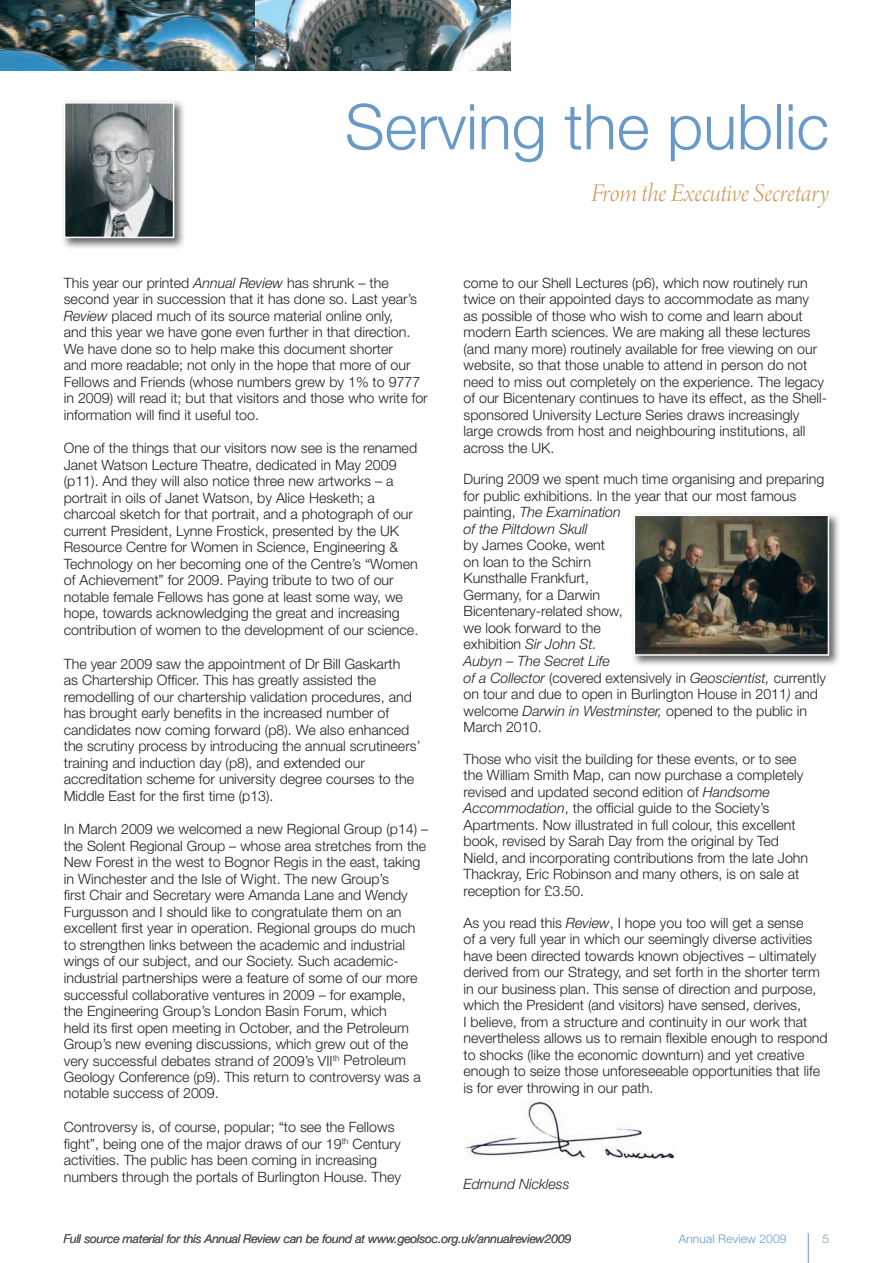
<style>
.page{position:relative;width:893px;height:1263px;background:#fff}
.page>*{position:absolute;margin:0;border:0;box-sizing:border-box;transform-origin:0 0}
.t1{font:300 63px "Helvetica Neue";color:#679ac8}
.t2{font:27px "Arno Pro Light Italic Display";letter-spacing:-.005em;color:#d39c61}
.t3{font:300 14.25px/16.5px "Helvetica Neue";color:#231f20}
.t4{font:italic 300 14.25px "Helvetica Neue";color:#231f20}
.t5{font:italic 300 12px "Helvetica Neue";color:#57585a}
.t6{font:300 12px "Helvetica Neue";letter-spacing:.01em;color:#679ac8}
.s1{font-style:italic}
</style>
<div class="page">
<img style="left:0;top:0;width:510px;height:71px">
<hr style="left:808px;top:1233px;width:1px;height:30px;background:#679ac8">
<img style="left:464px;top:1101px;width:211px;height:58px">
<img style="left:63px;top:101px;width:121px;height:147px">
<img style="left:67px;top:105px;width:104px;height:130px">
<div style="left:64px;top:102px;width:110px;height:136px;border:2px solid #fff"></div>
<img style="left:633px;top:514px;width:206px;height:151px">
<img style="left:637px;top:517px;width:189px;height:136px">
<div style="left:634px;top:514px;width:195px;height:142px;border:2px solid #fff"></div>
<h1 class="t1" style="left:345px;top:88px;width:486px">Serving the public</h1>
<h2 class="t2" style="left:591px;top:177px;width:240px">From the Executive Secretary</h2>
<p class="t3" style="left:64px;top:274px;width:365px">This year our printed <span class="s1">Annual Review</span> has shrunk – the second year in succession that it has done so. Last year’s <span class="s1">Review</span> placed much of its source material online only,<br>and this year we have gone even further in that direction.<br>We have done so to help make this document shorter<br>and more readable; not only in the hope that more of our Fellows and Friends (whose numbers grew by 1% to 9777 in 2009) will read it; but that visitors and those who write for information will find it useful too.</p>
<p class="t3" style="left:64px;top:440px;width:356px">One of the things that our visitors now see is the renamed Janet Watson Lecture Theatre, dedicated in May 2009 (p11). And they will also notice three new artworks – a portrait in oils of Janet Watson, by Alice Hesketh; a charcoal sketch for that portrait, and a photograph of our current President, Lynne Frostick, presented by the UK Resource Centre for Women in Science, Engineering &amp; Technology on her becoming one of the Centre’s “Women of Achievement” for 2009. Paying tribute to two of our notable female Fellows has gone at least some way, we hope, towards acknowledging the great and increasing contribution of women to the development of our science.</p>
<p class="t3" style="left:64px;top:655px;width:358px">The year 2009 saw the appointment of Dr Bill Gaskarth<br>as Chartership Officer. This has greatly assisted the remodelling of our chartership validation procedures, and has brought early benefits in the increased number of candidates now coming forward (p8). We also enhanced the scrutiny process by introducing the annual scrutineers’ training and induction day (p8), and extended our accreditation scheme for university degree courses to the Middle East for the first time (p13).</p>
<p class="t3" style="left:64px;top:821px;width:366px">In March 2009 we welcomed a new Regional Group (p14) – the Solent Regional Group – whose area stretches from the New Forest in the west to Bognor Regis in the east, taking in Winchester and the Isle of Wight. The new Group’s<br>first Chair and Secretary were Amanda Lane and Wendy Furgusson and I should like to congratulate them on an excellent first year in operation. Regional groups do much to strengthen links between the academic and industrial wings of our subject, and our Society. Such academic&shy;industrial partnerships were a feature of some of our more successful collaborative ventures in 2009 – for example, the Engineering Group’s London Basin Forum, which<br>held its first open meeting in October, and the Petroleum Group’s new evening discussions, which grew out of the very successful debates strand of 2009’s VII<sup>th</sup> Petroleum Geology Conference (p9). This return to controversy was a notable success of 2009.</p>
<p class="t3" style="left:64px;top:1118px;width:339px">Controversy is, of course, popular; “to see the Fellows fight”, being one of the major draws of our 19<sup>th</sup> Century activities. The public has been coming in increasing numbers through the portals of Burlington House. They</p>
<p class="t3" style="left:463px;top:274px;width:365px">come to our Shell Lectures (p6), which now routinely run twice on their appointed days to accommodate as many<br>as possible of those who wish to come and learn about modern Earth sciences. We are making all these lectures (and many more) routinely available for free viewing on our website, so that those unable to attend in person do not need to miss out completely on the experience. The legacy of our Bicentenary continues to have its effect, as the Shell&shy;sponsored University Lecture Series draws increasingly large crowds from host and neighbouring institutions, all across the UK.</p>
<p class="t3" style="left:463px;top:471px;width:362px">During 2009 we spent much time organising and preparing for public exhibitions. In the year that our most famous painting, <span class="s1">The Examination<br>of the Piltdown Skull</span></p>
<p class="t3" style="left:463px;top:537px;width:364px">by James Cooke, went<br>on loan to the Schirn<br>Kunsthalle Frankfurt,<br>Germany, for a Darwin<br>Bicentenary-related show,<br>we look forward to the<br>exhibition <span class="s1">Sir John St.<br>Aubyn – The Secret Life<br>of a Collector</span> (covered extensively in <span class="s1">Geoscientist,</span> currently on tour and due to open in Burlington House in 2011<span class="s1">)</span> and welcome <span class="s1">Darwin in Westminster,</span> opened to the public in<br>March 2010.</p>
<p class="t3" style="left:463px;top:750px;width:346px">Those who visit the building for these events, or to see the William Smith Map, can now purchase a completely revised and updated second edition of <span class="s1">Handsome Accommodation</span>, the official guide to the Society’s Apartments. Now illustrated in full colour, this excellent book, revised by Sarah Day from the original by Ted Nield, and incorporating contributions from the late John Thackray, Eric Robinson and many others, is on sale at reception for £3.50.</p>
<p class="t3" style="left:463px;top:914px;width:366px">As you read this <span class="s1">Review</span>, I hope you too will get a sense<br>of a very full year in which our seemingly diverse activities have been directed towards known objectives – ultimately derived from our Strategy, and set forth in the shorter term in our business plan. This sense of direction and purpose, which the President (and visitors) have sensed, derives,<br>I believe, from a structure and continuity in our work that nevertheless allows us to remain flexible enough to respond to shocks (like the economic downturn) and yet creative enough to seize those unforeseeable opportunities that life is for ever throwing in our path.</p>
<p class="t4" style="left:463px;top:1176px;width:108px">Edmund Nickless</p>
<p class="t5" style="left:64px;top:1231px;width:509px">Full source material for this Annual Review can be found at www.geolsoc.org.uk/annualreview2009</p>
<p class="t6" style="left:679px;top:1231px;width:109px">Annual Review 2009</p>
<p class="t6" style="left:822px;top:1231px;width:8px">5</p>
</div>
